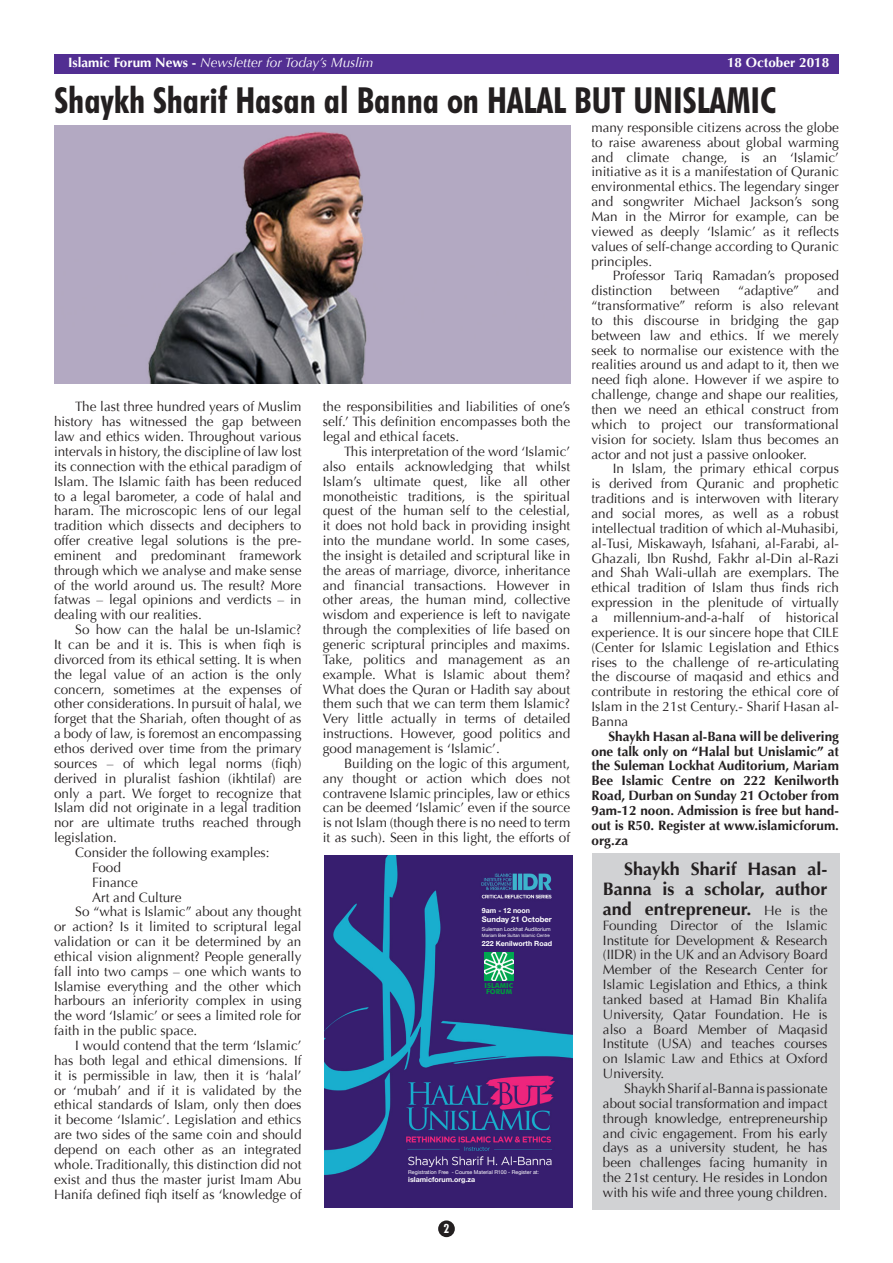
<style>
.page{position:relative;width:893px;height:1263px;background:#fff}
.page>*{position:absolute;margin:0;border:0;box-sizing:border-box;transform-origin:0 0}
.t1{font:700 condensed 36px "Futura BT";color:#231f20}
.t2{font:700 18px/19.8px "Optima";color:#231f20;text-align:justify}
.t3{font:13.5px/14.9px "Optima";color:#231f20;text-align:justify}
.t4{font:700 13.5px/14.9px "Optima";color:#231f20;text-align:justify}
.t5{font:italic 13.5px "Optima";color:#fff}
.t6{font:700 13.5px "Optima";color:#fff}
.t7{font:700 condensed 12px "Futura Std";color:#fff}
.t8{font:700 7.65px "Helvetica Neue";color:#fff}
.t9{font:700 7.05px "Helvetica Neue";color:#fff}
.t10{font:700 6.9px/5.8px "Futura BT";color:#00993f}
.t11{font:5.25px "Helvetica Neue";color:#fff}
.t12{font:4.5px "Helvetica Neue";color:#fff}
.s1{font-weight:700;font-style:normal}
.s2{font-weight:400;font-size:13.5px}
</style>
<div class="page">
<div style="left:438px;top:1220px;width:17px;height:17px;background:#231f20;border-radius:50%"></div>
<div style="left:54px;top:54px;width:785px;height:19px;background:#522e92"></div>
<img style="left:54px;top:125px;width:516px;height:258px">
<img style="left:325px;top:856px;width:247px;height:351px">
<img style="left:485px;top:952px;width:28px;height:29px">
<div style="left:592px;top:853px;width:248px;height:357px;background:#d1d2d4"></div>
<p class="t5" style="left:68px;top:54px;width:307px"><span class="s1">Islamic Forum News -</span> Newsletter for Today’s Muslim</p>
<p class="t6" style="left:727px;top:54px;width:104px">18 October 2018</p>
<p class="t1" style="left:54px;top:78px;width:723px">Shaykh Sharif Hasan al Banna on HALAL BUT UNISLAMIC</p>
<p class="t3" style="left:54px;top:400px;width:249px;text-indent:21px">The last three hundred years of Muslim history has witnessed the gap between law and ethics widen. Throughout various intervals in history, the discipline of law lost its connection with the ethical paradigm of Islam. The Islamic faith has been reduced to a legal barometer, a code of halal and haram. The microscopic lens of our legal tradition which dissects and deciphers to offer creative legal solutions is the pre&shy;eminent and predominant framework through which we analyse and make sense of the world around us. The result? More fatwas – legal opinions and verdicts – in dealing with our realities.</p>
<p class="t3" style="left:54px;top:622px;width:249px;text-indent:21px">So how can the halal be un-Islamic?<br>It can be and it is. This is when fiqh is divorced from its ethical setting. It is when the legal value of an action is the only concern, sometimes at the expenses of other considerations. In pursuit of halal, we forget that the Shariah, often thought of as a body of law, is foremost an encompassing ethos derived over time from the primary sources – of which legal norms (fiqh) derived in pluralist fashion (ikhtilaf) are only a part. We forget to recognize that Islam did not originate in a legal tradition nor are ultimate truths reached through legislation.</p>
<p class="t3" style="left:75px;top:845px;width:196px">Consider the following examples:</p>
<p class="t3" style="left:92px;top:860px;width:30px">Food</p>
<p class="t3" style="left:92px;top:875px;width:47px">Finance</p>
<p class="t3" style="left:92px;top:890px;width:91px">Art and Culture</p>
<p class="t3" style="left:54px;top:904px;width:249px;text-indent:21px">So “what is Islamic” about any thought or action? Is it limited to scriptural legal validation or can it be determined by an ethical vision alignment? People generally fall into two camps – one which wants to Islamise everything and the other which harbours an inferiority complex in using the word ‘Islamic’ or sees a limited role for faith in the public space.</p>
<p class="t3" style="left:54px;top:1038px;width:249px;text-indent:21px">I would contend that the term ‘Islamic’ has both legal and ethical dimensions. If it is permissible in law, then it is ‘halal’ or ‘mubah’ and if it is validated by the ethical standards of Islam, only then does it become ‘Islamic’. Legislation and ethics are two sides of the same coin and should depend on each other as an integrated whole. Traditionally, this distinction did not exist and thus the master jurist Imam Abu Hanifa defined fiqh itself as ‘knowledge of</p>
<p class="t3" style="left:323px;top:400px;width:249px">the responsibilities and liabilities of one’s self.’ This definition encompasses both the legal and ethical facets.</p>
<p class="t3" style="left:323px;top:444px;width:249px;text-indent:21px">This interpretation of the word ‘Islamic’ also entails acknowledging that whilst Islam’s ultimate quest, like all other monotheistic traditions, is the spiritual quest of the human self to the celestial, it does not hold back in providing insight into the mundane world. In some cases, the insight is detailed and scriptural like in the areas of marriage, divorce, inheritance and financial transactions. However in other areas, the human mind, collective wisdom and experience is left to navigate through the complexities of life based on generic scriptural principles and maxims.<br>Take, politics and management as an example. What is Islamic about them?<br>What does the Quran or Hadith say about them such that we can term them Islamic?<br>Very little actually in terms of detailed instructions. However, good politics and good management is ‘Islamic’.</p>
<p class="t3" style="left:323px;top:756px;width:249px;text-indent:21px">Building on the logic of this argument, any thought or action which does not contravene Islamic principles, law or ethics can be deemed ‘Islamic’ even if the source is not Islam (though there is no need to term it as such). Seen in this light, the efforts of</p>
<p class="t9" style="left:482px;top:905px;width:50px">9am - 12 noon</p>
<p class="t8" style="left:482px;top:913px;width:71px">Sunday 21 October</p>
<p class="t11" style="left:482px;top:925px;width:70px">Suleman Lockhat Auditorium</p>
<p class="t12" style="left:482px;top:932px;width:70px">Mariam Bee Sultan Islamic Centre</p>
<p class="t9" style="left:482px;top:937px;width:72px">222 Kenilworth Road</p>
<p class="t10" style="left:485px;top:982px;width:30px">ISLAMIC<br>FORUM</p>
<p class="t11" style="left:408px;top:1168px;width:132px">Registration Free - Course Material R100 - Register at:</p>
<p class="t9" style="left:408px;top:1174px;width:68px">islamicforum.org.za</p>
<p class="t7" style="left:444px;top:1221px;width:7px">2</p>
<p class="t3" style="left:591px;top:120px;width:249px">many responsible citizens across the globe to raise awareness about global warming and climate change, is an ‘Islamic’ initiative as it is a manifestation of Quranic environmental ethics. The legendary singer and songwriter Michael Jackson’s song Man in the Mirror for example, can be viewed as deeply ‘Islamic’ as it reflects values of self-change according to Quranic principles.</p>
<p class="t3" style="left:591px;top:269px;width:249px;text-indent:21px">Professor Tariq Ramadan’s proposed distinction</p>
<p class="t3" style="left:591px;top:283px;width:249px;text-indent:226px">and “transformative” reform is also relevant to this discourse in bridging the gap between law and ethics. If we merely seek to normalise our existence with the realities around us and adapt to it, then we need fiqh alone. However if we aspire to challenge, change and shape our realities, then we need an ethical construct from which to project our transformational vision for society. Islam thus becomes an actor and not just a passive onlooker.</p>
<p class="t3" style="left:591px;top:462px;width:249px;text-indent:21px">In Islam, the primary ethical corpus is derived from Quranic and prophetic traditions and is interwoven with literary and social mores, as well as a robust intellectual tradition of which al-Muhasibi, al-Tusi, Miskawayh, Isfahani, al-Farabi, al-Ghazali, Ibn Rushd, Fakhr al-Din al-Razi and Shah Wali-ullah are exemplars. The ethical tradition of Islam thus finds rich expression in the plenitude of virtually a millennium-and-a-half of historical experience. It is our sincere hope that CILE (Center for Islamic Legislation and Ethics rises to the challenge of re-articulating the discourse of maqasid and ethics and contribute in restoring the ethical core of Islam in the 21st Century.- Sharif Hasan al-Banna</p>
<p class="t4" style="left:591px;top:729px;width:249px;text-indent:17px">Shaykh Hasan al-Bana will be delivering one talk only on “Halal but Unislamic” at the Suleman Lockhat Auditorium, Mariam Bee Islamic Centre on 222 Kenilworth Road, Durban on Sunday 21 October from 9am-12 noon. Admission is free but hand&shy;out is R50. Register at www.islamicforum. org.za</p>
<p class="t2" style="left:603px;top:859px;width:226px;text-indent:21px">Shaykh Sharif Hasan al-Banna is a scholar, author and entrepreneur. <span class="s2">He is the</span></p>
<p class="t3" style="left:603px;top:918px;width:226px">Founding Director of the Islamic Institute for Development &amp; Research (IIDR) in the UK and an Advisory Board Member of the Research Center for Islamic Legislation and Ethics, a think tanked based at Hamad Bin Khalifa University, Qatar Foundation. He is also a Board Member of Maqasid Institute (USA) and teaches courses on Islamic Law and Ethics at Oxford University.</p>
<p class="t3" style="left:603px;top:1081px;width:226px;text-indent:21px">Shaykh Sharif al-Banna is passionate about social transformation and impact through knowledge, entrepreneurship and civic engagement. From his early days as a university student, he has been challenges facing humanity in the 21st century. He resides in London with his wife and three young children.</p>
<p class="t3" style="left:670px;top:283px;width:51px">between</p>
<p class="t3" style="left:738px;top:283px;width:63px">“adaptive”</p>
</div>
